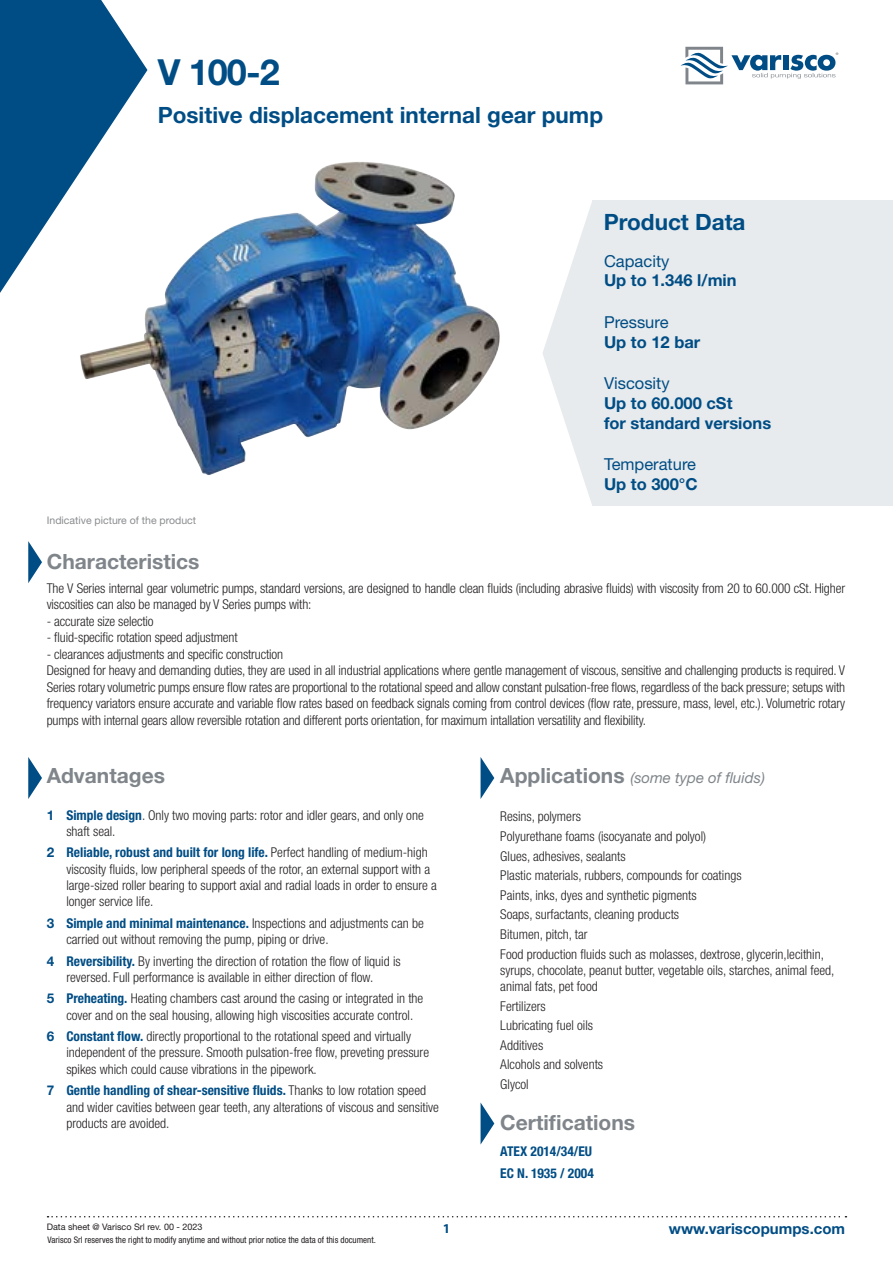
<style>
.page{position:relative;width:893px;height:1263px;background:#fff}
.page>*{position:absolute;margin:0;border:0;box-sizing:border-box;transform-origin:0 0}
.t1{font:700 36px "Helvetica Neue LT Std";color:#004d85}
.t2{font:700 22.5px "Helvetica Neue LT Std";color:#004d85}
.t3{font:700 21px "Helvetica Neue LT Std";color:#7f858a}
.t4{font:700 16.5px/19.8px "Helvetica Neue LT Std";color:#004d85}
.t5{font:16.5px "Helvetica Neue LT Std";color:#004d85}
.t6{font:italic 15px "Helvetica Neue LT Std";color:#7f858a}
.t7{font:700 15px "Helvetica Neue LT Std";color:#004d85}
.t8{font:300 condensed 13.5px/16.2px "Helvetica Neue LT Std";color:#231f20}
.t9{font:700 condensed 13.5px/21.6px "Helvetica Neue LT Std";color:#004d85}
.t10{font:700 13.5px "Myriad Pro";color:#004d85}
.t11{font:10.5px "Helvetica Neue LT Std";color:#8a8c8f}
.t12{font:condensed 9px "Helvetica Neue LT Std";color:#231f20}
.t13{font:9px "Helvetica Neue LT Std";color:#231f20}
.s1{font-weight:700;font-style:normal;font-size:21px}
.s2{font-weight:700;font-stretch:normal;color:#004d85}
.s3{font-weight:700;color:#004d85}
</style>
<div class="page">
<img style="left:80px;top:69px;width:420px;height:406px">
<svg style="left:0;top:0;width:147px;height:293px"></svg>
<svg style="left:680px;top:47px;width:158px;height:37px"></svg>
<svg style="left:48px;top:1216px;width:798px;height:1px"></svg>
<div style="left:592px;top:200px;width:301px;height:306px;background:#e7ebed"></div>
<svg style="left:542px;top:203px;width:50px;height:301px"></svg>
<svg style="left:28px;top:541px;width:14px;height:42px"></svg>
<svg style="left:28px;top:757px;width:14px;height:42px"></svg>
<svg style="left:481px;top:757px;width:13px;height:42px"></svg>
<svg style="left:481px;top:1103px;width:13px;height:41px"></svg>
<h1 class="t1" style="left:158px;top:50px;width:124px">V 100-2</h1>
<h2 class="t2" style="left:158px;top:101px;width:447px">Positive displacement internal gear pump</h2>
<h2 class="t2" style="left:604px;top:208px;width:143px">Product Data</h2>
<p class="t11" style="left:47px;top:514px;width:151px">Indicative picture of the product</p>
<h3 class="t3" style="left:47px;top:548px;width:154px">Characteristics</h3>
<p class="t5" style="left:604px;top:251px;width:67px">Capacity</p>
<p class="t4" style="left:604px;top:270px;width:134px">Up to 1.346 l/min</p>
<p class="t5" style="left:604px;top:312px;width:66px">Pressure</p>
<p class="t4" style="left:604px;top:332px;width:98px">Up to 12 bar</p>
<p class="t5" style="left:604px;top:374px;width:67px">Viscosity</p>
<p class="t4" style="left:604px;top:393px;width:169px">Up to 60.000 cSt<br>for standard versions</p>
<p class="t5" style="left:604px;top:455px;width:94px">Temperature</p>
<p class="t4" style="left:604px;top:474px;width:95px">Up to 300°C</p>
<p class="t8" style="left:47px;top:580px;width:800px">The V Series internal gear volumetric pumps, standard versions, are designed to handle clean fluids (including abrasive fluids) with viscosity from 20 to 60.000 cSt. Higher viscosities can also be managed by V Series pumps with:</p>
<p class="t8" style="left:47px;top:613px;width:108px">- accurate size selectio</p>
<p class="t8" style="left:47px;top:629px;width:192px">- fluid-specific rotation speed adjustment</p>
<p class="t8" style="left:47px;top:646px;width:800px">- clearances adjustments and specific construction<br>Designed for heavy and demanding duties, they are used in all industrial applications where gentle management of viscous, sensitive and challenging products is required. V Series rotary volumetric pumps ensure flow rates are proportional to the rotational speed and allow constant pulsation-free flows, regardless of the back pressure; setups with frequency variators ensure accurate and variable flow rates based on feedback signals coming from control devices (flow rate, pressure, mass, level, etc.). Volumetric rotary pumps with internal gears allow reversible rotation and different ports orientation, for maximum intallation versatility and flexibility.</p>
<h3 class="t3" style="left:47px;top:763px;width:120px">Advantages</h3>
<p class="t6" style="left:500px;top:769px;width:266px"><span class="s1">Applications</span> (some type of fluids)</p>
<p class="t8" style="left:66px;top:807px;width:359px;text-indent:-20px"><span class="s2">1</span> <span class="s3">Simple design</span>. Only two moving parts: rotor and idler gears, and only one shaft seal.</p>
<p class="t8" style="left:66px;top:844px;width:372px;text-indent:-20px"><span class="s2">2</span> <span class="s3">Reliable, robust and built for long life.</span> Perfect handling of medium-high viscosity fluids, low peripheral speeds of the rotor, an external support with a large-sized roller bearing to support axial and radial loads in order to ensure a longer service life.</p>
<p class="t8" style="left:66px;top:915px;width:359px;text-indent:-20px"><span class="s2">3</span> <span class="s3">Simple and minimal maintenance.</span> Inspections and adjustments can be carried out without removing the pump, piping or drive.</p>
<p class="t8" style="left:47px;top:952px;width:355px;text-align:center"><span class="s2">4</span> <span class="s3">Reversibility.</span> By inverting the direction of rotation the flow of liquid is reversed. Full performance is available in either direction of flow.</p>
<p class="t8" style="left:66px;top:990px;width:359px;text-indent:-20px"><span class="s2">5</span> <span class="s3">Preheating.</span> Heating chambers cast around the casing or integrated in the cover and on the seal housing, allowing high viscosities accurate control.</p>
<p class="t8" style="left:66px;top:1028px;width:364px;text-indent:-20px"><span class="s2">6</span> <span class="s3">Constant flow.</span> directly proportional to the rotational speed and virtually independent of the pressure. Smooth pulsation-free flow, preveting pressure spikes which could cause vibrations in the pipework.</p>
<p class="t8" style="left:66px;top:1082px;width:374px;text-indent:-20px"><span class="s2">7</span> <span class="s3">Gentle handling of shear-sensitive fluids.</span> Thanks to low rotation speed and wider cavities between gear teeth, any alterations of viscous and sensitive products are avoided.</p>
<p class="t8" style="left:500px;top:807px;width:325px;line-height:19.6px">Resins, polymers<br>Polyurethane foams (isocyanate and polyol)<br>Glues, adhesives, sealants<br>Plastic materials, rubbers, compounds for coatings<br>Paints, inks, dyes and synthetic pigments<br>Soaps, surfactants, cleaning products<br>Bitumen, pitch, tar<br>Food production fluids such as molasses, dextrose, glycerin,lecithin,</p>
<p class="t8" style="left:500px;top:962px;width:336px">syrups, chocolate, peanut butter, vegetable oils, starches, animal feed, animal fats, pet food</p>
<p class="t8" style="left:500px;top:996px;width:104px;line-height:19.6px">Fertilizers<br>Lubricating fuel oils<br>Additives<br>Alcohols and solvents<br>Glycol</p>
<h3 class="t3" style="left:500px;top:1109px;width:136px">Certifications</h3>
<p class="t9" style="left:500px;top:1140px;width:95px">ATEX 2014/34/EU<br>EC N. 1935 / 2004</p>
<p class="t13" style="left:47px;top:1221px;width:157px">Data sheet @ Varisco Srl rev. 00 - 2023</p>
<p class="t10" style="left:443px;top:1221px;width:9px">1</p>
<p class="t7" style="left:669px;top:1219px;width:178px">www.variscopumps.com</p>
<p class="t12" style="left:48px;top:1234px;width:330px">Varisco Srl reserves the right to modify anytime and without prior notice the data of this document.</p>
</div>
